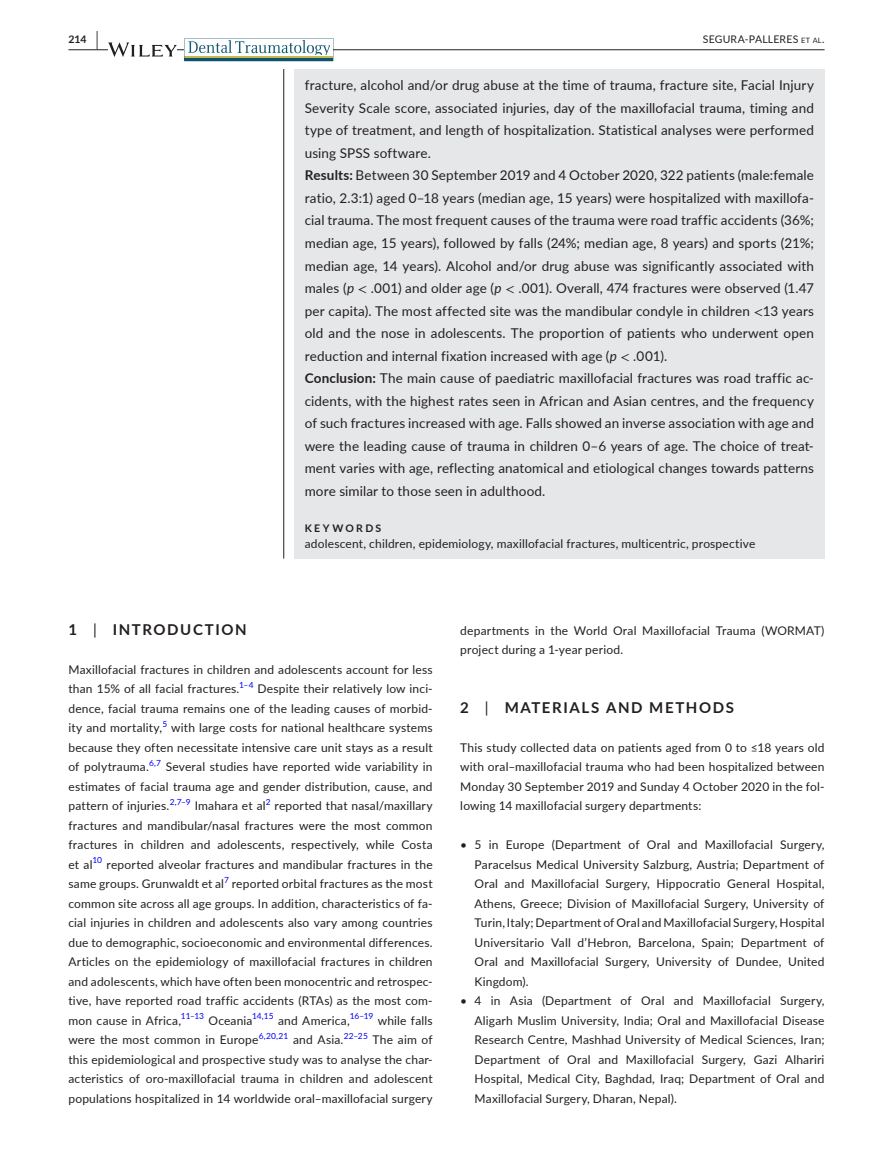
<style>
.page{position:relative;width:893px;height:1174px;background:#fff}
.page>*{position:absolute;margin:0;border:0;box-sizing:border-box;transform-origin:0 0}
.t1{font:700 15px "Lato";letter-spacing:.11em;color:#231f20}
.t2{font:13.5px/22.5px "Lato";letter-spacing:.01em;color:#231f20}
.t3{font:12px/19.5px "Lato";letter-spacing:.015em;color:#231f20;text-align:justify}
.t4{font:10.5px "Lato";letter-spacing:.02em;color:#231f20}
.t5{font:700 10.5px "Lato";letter-spacing:.22em;color:#231f20}
.t6{font:8.4px "Lato";color:#00f}
.s1{font-size:19.5px}
.s2{font-size:7.35px}
.s3{font-weight:700}
.s4{font-style:italic}
.s5{font-family:"STIX"}
.s6{font-weight:400}
</style>
<div class="page">
<hr style="left:68px;top:49px;width:756px;height:1px;background:#231f20">
<svg style="left:108px;top:42px;width:69px;height:15px"></svg>
<svg style="left:185px;top:38px;width:148px;height:23px"></svg>
<img style="left:236px;top:41px;width:94px;height:14px">
<img style="left:189px;top:41px;width:42px;height:11px">
<div style="left:294px;top:69px;width:530px;height:489px;background:#e6e7e9"></div>
<hr style="left:283px;top:69px;width:1px;height:489px;background:#231f20">
<p class="t5" style="left:68px;top:31px;width:31px">214 <span class="s1">|</span></p>
<p class="t4" style="left:703px;top:31px;width:123px">SEGURA-PALLERES <span class="s2">et al</span>.</p>
<p class="t2" style="left:305px;top:74px;width:511px">fracture, alcohol and/or drug abuse at the time of trauma, fracture site, Facial Injury Severity Scale score, associated injuries, day of the maxillofacial trauma, timing and type of treatment, and length of hospitalization. Statistical analyses were performed using SPSS software.<br><span class="s3">Results:</span> Between 30 September 2019 and 4 October 2020, 322 patients (male:female ratio, 2.3:1) aged 0–18 years (median age, 15 years) were hospitalized with maxillofa&shy;cial trauma. The most frequent causes of the trauma were road traffic accidents (36%; median age, 15 years), followed by falls (24%; median age, 8 years) and sports (21%; median age, 14 years). Alcohol and/or drug abuse was significantly associated with males (<span class="s4">p</span> <span class="s5">&lt;</span> .001) and older age (<span class="s4">p</span> <span class="s5">&lt;</span> .001). Overall, 474 fractures were observed (1.47 per capita). The most affected site was the mandibular condyle in children <span class="s5">&lt;</span>13 years old and the nose in adolescents. The proportion of patients who underwent open reduction and internal fixation increased with age (<span class="s4">p</span> <span class="s5">&lt;</span> .001).<br><span class="s3">Conclusion:</span> The main cause of paediatric maxillofacial fractures was road traffic ac&shy;cidents, with the highest rates seen in African and Asian centres, and the frequency of such fractures increased with age. Falls showed an inverse association with age and were the leading cause of trauma in children 0–6 years of age. The choice of treat&shy;ment varies with age, reflecting anatomical and etiological changes towards patterns more similar to those seen in adulthood.</p>
<p class="t5" style="left:305px;top:520px;width:78px">KEYWORDS</p>
<p class="t3" style="left:305px;top:533px;width:452px">adolescent, children, epidemiology, maxillofacial fractures, multicentric, prospective</p>
<p class="t1" style="left:68px;top:618px;width:180px">1 <span class="s6">|</span> INTRODUCTION</p>
<p class="t3" style="left:68px;top:659px;width:366px">Maxillofacial fractures in children and adolescents account for less than 15% of all facial fractures.</p>
<p class="t6" style="left:239px;top:679px;width:16px">1–4</p>
<p class="t3" style="left:68px;top:678px;width:366px;text-indent:189px">Despite their relatively low inci&shy;dence, facial trauma remains one of the leading causes of morbid&shy;ity and mortality,</p>
<p class="t6" style="left:162px;top:718px;width:6px">5</p>
<p class="t3" style="left:68px;top:717px;width:366px;text-indent:103px">with large costs for national healthcare systems because they often necessitate intensive care unit stays as a result of polytrauma.</p>
<p class="t6" style="left:149px;top:757px;width:14px">6,7</p>
<p class="t3" style="left:68px;top:756px;width:366px;text-indent:97px">Several studies have reported wide variability in estimates of facial trauma age and gender distribution, cause, and pattern of injuries.</p>
<p class="t6" style="left:170px;top:796px;width:23px">2,7–9</p>
<p class="t3" style="left:195px;top:795px;width:72px">Imahara et al</p>
<p class="t6" style="left:266px;top:796px;width:6px">2</p>
<p class="t3" style="left:68px;top:795px;width:366px;text-indent:206px">reported that nasal/maxillary fractures and mandibular/nasal fractures were the most common fractures in children and adolescents, respectively, while Costa et al</p>
<p class="t6" style="left:92px;top:854px;width:11px">10</p>
<p class="t3" style="left:68px;top:854px;width:366px;text-indent:38px">reported alveolar fractures and mandibular fractures in the same groups. Grunwaldt et al</p>
<p class="t6" style="left:224px;top:874px;width:6px">7</p>
<p class="t3" style="left:68px;top:873px;width:366px;text-indent:163px">reported orbital fractures as the most common site across all age groups. In addition, characteristics of fa&shy;cial injuries in children and adolescents also vary among countries due to demographic, socioeconomic and environmental differences.<br>Articles on the epidemiology of maxillofacial fractures in children and adolescents, which have often been monocentric and retrospec&shy;tive, have reported road traffic accidents (RTAs) as the most com&shy;mon cause in Africa,<sup>11–13</sup> Oceania<sup>14,15</sup> and America,<sup>16–19</sup> while falls were the most common in Europe<sup>6,20,21</sup> and Asia.<sup>22–25</sup> The aim of this epidemiological and prospective study was to analyse the char&shy;acteristics of oro-maxillofacial trauma in children and adolescent populations hospitalized in 14 worldwide oral–maxillofacial surgery</p>
<p class="t3" style="left:460px;top:620px;width:366px">departments in the World Oral Maxillofacial Trauma (WORMAT) project during a 1-year period.</p>
<p class="t1" style="left:460px;top:696px;width:275px">2 <span class="s6">|</span> MATERIALS AND METHODS</p>
<p class="t3" style="left:460px;top:737px;width:366px">This study collected data on patients aged from 0 to ≤18 years old with oral–maxillofacial trauma who had been hospitalized between Monday 30 September 2019 and Sunday 4 October 2020 in the fol&shy;lowing 14 maxillofacial surgery departments:</p>
<p class="t3" style="left:475px;top:834px;width:351px;text-indent:-14px">• 5 in Europe (Department of Oral and Maxillofacial Surgery, Paracelsus Medical University Salzburg, Austria; Department of Oral and Maxillofacial Surgery, Hippocratio General Hospital, Athens, Greece; Division of Maxillofacial Surgery, University of Turin, Italy; Department of Oral and Maxillofacial Surgery, Hospital Universitario Vall d’Hebron, Barcelona, Spain; Department of Oral and Maxillofacial Surgery, University of Dundee, United Kingdom).</p>
<p class="t3" style="left:475px;top:990px;width:351px;text-indent:-14px">• 4 in Asia (Department of Oral and Maxillofacial Surgery, Aligarh Muslim University, India; Oral and Maxillofacial Disease Research Centre, Mashhad University of Medical Sciences, Iran; Department of Oral and Maxillofacial Surgery, Gazi Alhariri Hospital, Medical City, Baghdad, Iraq; Department of Oral and Maxillofacial Surgery, Dharan, Nepal).</p>
</div>
